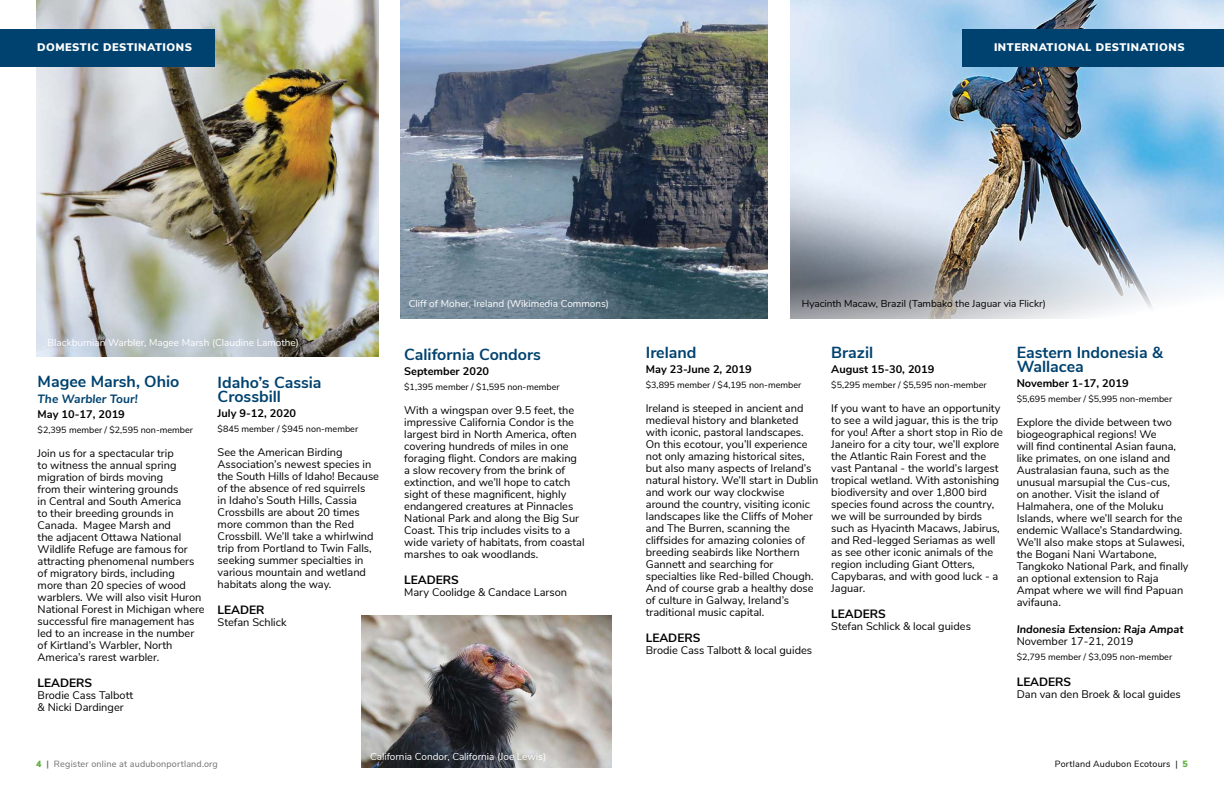
<style>
.page{position:relative;width:1224px;height:792px;background:#fff}
.page>*{position:absolute;margin:0;border:0;box-sizing:border-box;transform-origin:0 0}
.t1{font:700 16px/14px "Nunito Sans";color:#00426f}
.t2{font:700 12px "Nunito Sans";color:#000}
.t3{font:italic 700 12px "Nunito Sans";color:#00426f}
.t4{font:11px/12px "Nunito Sans";color:#000}
.t5{font:700 11px "Nunito Sans";color:#000}
.t6{font:900 11px "Nunito Sans";letter-spacing:.05em;color:#fff}
.t7{font:italic 700 11px "Nunito Sans";color:#000}
.t8{font:10px "Nunito";color:#fff}
.t9{font:10px "Nunito";color:#000}
.t10{font:9px "Nunito Sans";color:#000}
.t11{font:9px "Nunito Sans";letter-spacing:.02em;color:#6d6e70}
.t12{font:9px "Nunito Sans";letter-spacing:.02em;color:#000}
.s1{font-weight:900;color:#63b145}
.s2{font-weight:700}
</style>
<div class="page">
<img style="left:37px;top:0;width:341px;height:357px">
<img style="left:791px;top:0;width:433px;height:319px">
<div style="left:0;top:29px;width:215px;height:37px;background:#00426f"></div>
<img style="left:361px;top:616px;width:251px;height:152px">
<div style="left:962px;top:29px;width:262px;height:37px;background:#00426f"></div>
<img style="left:400px;top:0;width:368px;height:319px">
<p class="t6" style="left:37px;top:43px;width:157px">DOMESTIC DESTINATIONS</p>
<p class="t6" style="left:994px;top:43px;width:192px">INTERNATIONAL DESTINATIONS</p>
<p class="t8" style="left:48px;top:339px;width:253px">Blackburnian Warbler, Magee Marsh (Claudine Lamothe)</p>
<h1 class="t1" style="left:38px;top:376px;width:143px">Magee Marsh, Ohio</h1>
<p class="t3" style="left:38px;top:394px;width:102px">The Warbler Tour!</p>
<p class="t5" style="left:38px;top:410px;width:89px">May 10-17, 2019</p>
<p class="t10" style="left:38px;top:426px;width:157px">$2,395 member / $2,595 non-member</p>
<p class="t4" style="left:38px;top:448px;width:169px">Join us for a spectacular trip<br>to witness the annual spring migration of birds moving<br>from their wintering grounds<br>in Central and South America<br>to their breeding grounds in<br>Canada. Magee Marsh and<br>the adjacent Ottawa National<br>Wildlife Refuge are famous for attracting phenomenal numbers of migratory birds, including<br>more than 20 species of wood warblers. We will also visit Huron<br>National Forest in Michigan where successful fire management has led to an increase in the number of Kirtland’s Warbler, North<br>America’s rarest warbler.</p>
<p class="t2" style="left:38px;top:678px;width:56px">LEADERS</p>
<p class="t4" style="left:38px;top:690px;width:97px">Brodie Cass Talbott &amp; Nicki Dardinger</p>
<h1 class="t1" style="left:218px;top:377px;width:105px">Idaho’s Cassia<br>Crossbill</h1>
<p class="t5" style="left:218px;top:409px;width:80px">July 9-12, 2020</p>
<p class="t10" style="left:218px;top:424px;width:142px">$845 member / $945 non-member</p>
<p class="t4" style="left:218px;top:446px;width:163px">See the American Birding<br>Association’s newest species in the South Hills of Idaho! Because of the absence of red squirrels<br>in Idaho’s South Hills, Cassia<br>Crossbills are about 20 times more common than the Red<br>Crossbill. We’ll take a whirlwind trip from Portland to Twin Falls, seeking summer specialties in various mountain and wetland habitats along the way.</p>
<p class="t2" style="left:218px;top:605px;width:48px">LEADER</p>
<p class="t4" style="left:218px;top:616px;width:70px">Stefan Schlick</p>
<p class="t8" style="left:409px;top:299px;width:202px">Cliff of Moher, Ireland (Wikimedia Commons)</p>
<p class="t9" style="left:802px;top:299px;width:246px">Hyacinth Macaw, Brazil (Tambako the Jaguar via Flickr)</p>
<h1 class="t1" style="left:404px;top:349px;width:138px">California Condors</h1>
<p class="t5" style="left:404px;top:367px;width:87px">September 2020</p>
<p class="t10" style="left:404px;top:382px;width:157px">$1,395 member / $1,595 non-member</p>
<p class="t4" style="left:404px;top:404px;width:182px">With a wingspan over 9.5 feet, the impressive California Condor is the largest bird in North America, often covering hundreds of miles in one foraging flight. Condors are making a slow recovery from the brink of extinction, and we’ll hope to catch sight of these magnificent, highly endangered creatures at Pinnacles National Park and along the Big Sur Coast. This trip includes visits to a wide variety of habitats, from coastal marshes to oak woodlands.</p>
<p class="t2" style="left:404px;top:575px;width:56px">LEADERS</p>
<p class="t4" style="left:404px;top:586px;width:164px">Mary Coolidge &amp; Candace Larson</p>
<h1 class="t1" style="left:646px;top:347px;width:52px">Ireland</h1>
<p class="t5" style="left:646px;top:365px;width:107px">May 23-June 2, 2019</p>
<p class="t10" style="left:646px;top:381px;width:157px">$3,895 member / $4,195 non-member</p>
<p class="t4" style="left:646px;top:403px;width:174px">Ireland is steeped in ancient and medieval history and blanketed with iconic, pastoral landscapes.<br>On this ecotour, you’ll experience not only amazing historical sites, but also many aspects of Ireland’s natural history. We’ll start in Dublin and work our way clockwise around the country, visiting iconic landscapes like the Cliffs of Moher and The Burren, scanning the cliffsides for amazing colonies of breeding seabirds like Northern Gannett and searching for specialties like Red-billed Chough.<br>And of course grab a healthy dose of culture in Galway, Ireland’s traditional music capital.</p>
<p class="t2" style="left:646px;top:634px;width:56px">LEADERS</p>
<p class="t4" style="left:646px;top:645px;width:168px">Brodie Cass Talbott &amp; local guides</p>
<h1 class="t1" style="left:831px;top:347px;width:43px">Brazil</h1>
<p class="t5" style="left:831px;top:365px;width:105px">August 15-30, 2019</p>
<p class="t10" style="left:831px;top:381px;width:157px">$5,295 member / $5,595 non-member</p>
<p class="t4" style="left:831px;top:403px;width:173px">If you want to have an opportunity to see a wild jaguar, this is the trip for you! After a short stop in Rio de<br>Janeiro for a city tour, we’ll explore the Atlantic Rain Forest and the vast Pantanal - the world’s largest tropical wetland. With astonishing biodiversity and over 1,800 bird species found across the country, we will be surrounded by birds such as Hyacinth Macaws, Jabirus, and Red-legged Seriamas as well as see other iconic animals of the region including Giant Otters,<br>Capybaras, and with good luck - a<br>Jaguar.</p>
<p class="t2" style="left:831px;top:610px;width:56px">LEADERS</p>
<p class="t4" style="left:831px;top:621px;width:141px">Stefan Schlick &amp; local guides</p>
<h1 class="t1" style="left:1017px;top:347px;width:148px">Eastern Indonesia &amp;<br>Wallacea</h1>
<p class="t5" style="left:1017px;top:379px;width:113px">November 1-17, 2019</p>
<p class="t10" style="left:1017px;top:395px;width:157px">$5,695 member / $5,995 non-member</p>
<p class="t4" style="left:1017px;top:417px;width:173px">Explore the divide between two biogeographical regions! We<br>will find continental Asian fauna, like primates, on one island and<br>Australasian fauna, such as the unusual marsupial the Cus-cus,<br>on another. Visit the island of<br>Halmahera, one of the Moluku<br>Islands, where we’ll search for the endemic Wallace’s Standardwing.<br>We’ll also make stops at Sulawesi, the Bogani Nani Wartabone,<br>Tangkoko National Park, and finally an optional extension to Raja<br>Ampat where we will find Papuan avifauna.</p>
<p class="t7" style="left:1017px;top:625px;width:168px">Indonesia Extension: Raja Ampat</p>
<p class="t4" style="left:1017px;top:636px;width:118px">November 17-21, 2019</p>
<p class="t10" style="left:1017px;top:653px;width:157px">$2,795 member / $3,095 non-member</p>
<p class="t2" style="left:1017px;top:678px;width:56px">LEADERS</p>
<p class="t4" style="left:1017px;top:689px;width:166px">Dan van den Broek &amp; local guides</p>
<p class="t8" style="left:370px;top:753px;width:178px">California Condor, California (Joe Lewis)</p>
<p class="t11" style="left:36px;top:760px;width:183px"><span class="s1">4</span> <span class="s2">|</span> Register online at audubonportland.org</p>
<p class="t12" style="left:1055px;top:760px;width:135px">Portland Audubon Ecotours | <span class="s1">5</span></p>
</div>
